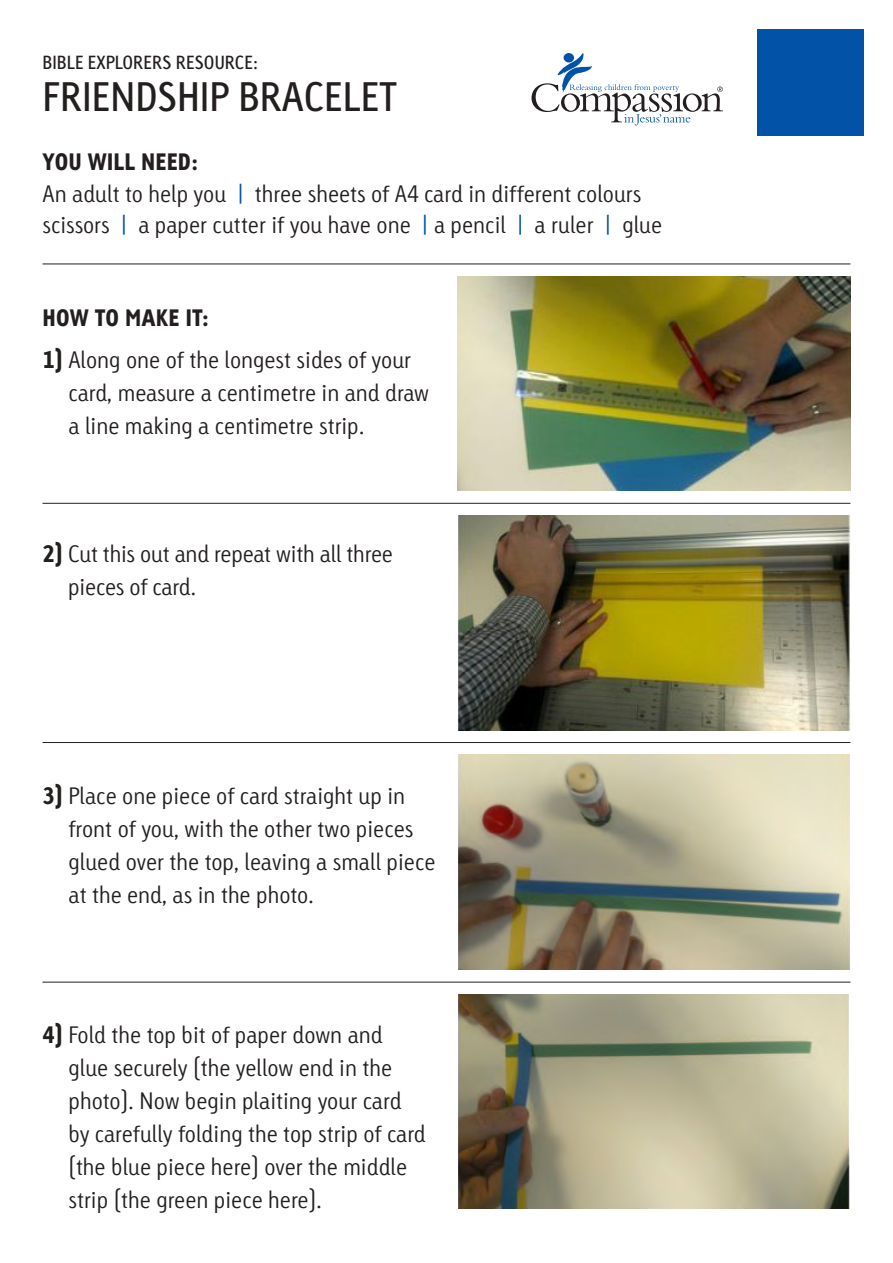
<style>
.page{position:relative;width:893px;height:1263px;background:#fff}
.page>*{position:absolute;margin:0;border:0;box-sizing:border-box;transform-origin:0 0}
.t1{font:39px "Linotype Tetria Regular Tab";color:#241f1f}
.t2{font:22.5px/33px "Linotype Tetria Light Tab";color:#241f1f}
.t3{font:22.5px "Linotype Tetria Black Tab";color:#241f1f}
.t4{font:18px "Linotype Tetria Regular Tab";color:#241f1f}
.s1{color:#0252a7}
.s2{font-family:"Linotype Tetria Black Tab"}
</style>
<div class="page">
<div style="left:757px;top:30px;width:106px;height:106px;background:#0252a7"></div>
<svg style="left:531px;top:53px;width:192px;height:72px"></svg>
<img style="left:457px;top:276px;width:393px;height:215px">
<img style="left:457px;top:516px;width:393px;height:214px">
<img style="left:458px;top:755px;width:392px;height:215px">
<img style="left:458px;top:994px;width:392px;height:215px">
<hr style="left:43px;top:264px;width:807px;height:1px;background:#241f1f">
<hr style="left:43px;top:503px;width:807px;height:1px;background:#241f1f">
<hr style="left:43px;top:742px;width:807px;height:1px;background:#241f1f">
<hr style="left:43px;top:982px;width:807px;height:1px;background:#241f1f">
<p class="t4" style="left:43px;top:52px;width:217px">BIBLE EXPLORERS RESOURCE:</p>
<h1 class="t1" style="left:43px;top:73px;width:356px">FRIENDSHIP BRACELET</h1>
<p class="t3" style="left:43px;top:147px;width:158px">YOU WILL NEED:</p>
<p class="t2" style="left:43px;top:178px;width:621px;line-height:31.5px">An adult to help you <span class="s1">|</span> three sheets of A4 card in different colours scissors <span class="s1">|</span> a paper cutter if you have one <span class="s1">|</span> a pencil <span class="s1">|</span> a ruler <span class="s1">|</span> glue</p>
<p class="t3" style="left:43px;top:303px;width:168px">HOW TO MAKE IT:</p>
<p class="t2" style="left:68px;top:343px;width:362px;text-indent:-26px"><span class="s2">1)</span> Along one of the longest sides of your card, measure a centimetre in and draw a line making a centimetre strip.</p>
<p class="t2" style="left:68px;top:538px;width:326px;text-indent:-26px"><span class="s2">2)</span> Cut this out and repeat with all three pieces of card.</p>
<p class="t2" style="left:68px;top:779px;width:369px;text-indent:-26px"><span class="s2">3)</span> Place one piece of card straight up in front of you, with the other two pieces glued over the top, leaving a small piece at the end, as in the photo.</p>
<p class="t2" style="left:68px;top:1019px;width:359px;text-indent:-26px"><span class="s2">4)</span> Fold the top bit of paper down and glue securely (the yellow end in the photo). Now begin plaiting your card by carefully folding the top strip of card (the blue piece here) over the middle strip (the green piece here).</p>
</div>
